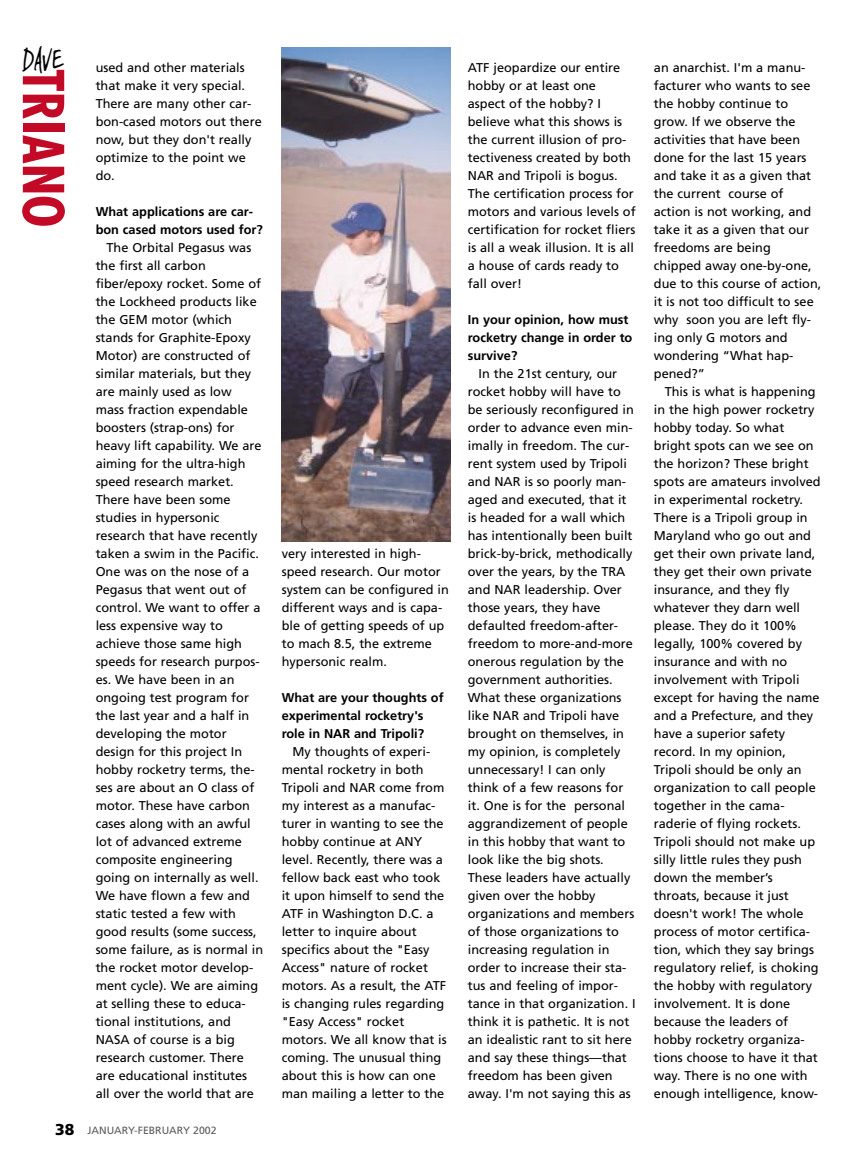
<style>
.page{position:relative;width:864px;height:1161px;background:#fff}
.page>*{position:absolute;margin:0;border:0;box-sizing:border-box;transform-origin:0 0}
.t1{font:700 condensed 54.9px "Futura";color:#c20a26}
.t2{font:34.8px "Newton";color:#000}
.t3{font:12.75px/18px "Frutiger";color:#000}
.t4{font:700 12.75px/18px "Frutiger";color:#000}
.t5{font:10.5px "Frutiger";color:#5b5b5b}
.s1{font-weight:900;font-size:15.75px;color:#000}
</style>
<div class="page">
<img style="left:281px;top:47px;width:170px;height:495px">
<h2 class="t2" style="left:23px;top:44px;width:42px">DAVE</h2>
<h1 class="t1" style="left:67px;top:69px;width:160px;rotate:90deg">TRIANO</h1>
<p class="t3" style="left:96px;top:60px;width:168px">used and other materials that make it very special.<br>There are many other car&shy;bon-cased motors out there now, but they don't really optimize to the point we do.</p>
<p class="t4" style="left:96px;top:204px;width:169px">What applications are car&shy;bon cased motors used for?</p>
<p class="t3" style="left:96px;top:240px;width:169px;text-indent:11px">The Orbital Pegasus was the first all carbon fiber/epoxy rocket. Some of the Lockheed products like the GEM motor (which stands for Graphite-Epoxy<br>Motor) are constructed of similar materials, but they are mainly used as low<br>mass fraction expendable boosters (strap-ons) for heavy lift capability. We are aiming for the ultra-high speed research market.<br>There have been some studies in hypersonic research that have recently taken a swim in the Pacific.<br>One was on the nose of a<br>Pegasus that went out of control. We want to offer a less expensive way to achieve those same high speeds for research purpos&shy;es. We have been in an ongoing test program for the last year and a half in developing the motor design for this project In hobby rocketry terms, the&shy;ses are about an O class of motor. These have carbon cases along with an awful lot of advanced extreme composite engineering going on internally as well.<br>We have flown a few and static tested a few with good results (some success, some failure, as is normal in the rocket motor develop&shy;ment cycle). We are aiming at selling these to educa&shy;tional institutions, and<br>NASA of course is a big research customer. There are educational institutes all over the world that are</p>
<p class="t5" style="left:55px;top:1126px;width:163px"><span class="s1">38</span> JANUARY-FEBRUARY 2002</p>
<p class="t3" style="left:282px;top:546px;width:169px">very interested in high&shy;speed research. Our motor system can be configured in different ways and is capa&shy;ble of getting speeds of up to mach 8.5, the extreme hypersonic realm.</p>
<p class="t4" style="left:282px;top:690px;width:163px">What are your thoughts of experimental rocketry's role in NAR and Tripoli?</p>
<p class="t3" style="left:282px;top:744px;width:167px;text-indent:11px">My thoughts of experi&shy;mental rocketry in both<br>Tripoli and NAR come from my interest as a manufac&shy;turer in wanting to see the hobby continue at ANY level. Recently, there was a fellow back east who took it upon himself to send the<br>ATF in Washington D.C. a letter to inquire about specifics about the "Easy<br>Access" nature of rocket motors. As a result, the ATF is changing rules regarding "Easy Access" rocket motors. We all know that is coming. The unusual thing about this is how can one man mailing a letter to the</p>
<p class="t3" style="left:468px;top:60px;width:169px">ATF jeopardize our entire hobby or at least one aspect of the hobby? I believe what this shows is the current illusion of pro&shy;tectiveness created by both<br>NAR and Tripoli is bogus.<br>The certification process for motors and various levels of certification for rocket fliers is all a weak illusion. It is all a house of cards ready to fall over!</p>
<p class="t4" style="left:468px;top:312px;width:166px">In your opinion, how must rocketry change in order to survive?</p>
<p class="t3" style="left:468px;top:366px;width:169px;text-indent:11px">In the 21st century, our rocket hobby will have to be seriously reconfigured in order to advance even min&shy;imally in freedom. The cur&shy;rent system used by Tripoli and NAR is so poorly man&shy;aged and executed, that it is headed for a wall which has intentionally been built brick-by-brick, methodically over the years, by the TRA and NAR leadership. Over those years, they have defaulted freedom-after&shy;freedom to more-and-more onerous regulation by the government authorities.<br>What these organizations like NAR and Tripoli have brought on themselves, in my opinion, is completely unnecessary! I can only think of a few reasons for it. One is for the personal aggrandizement of people in this hobby that want to look like the big shots.<br>These leaders have actually given over the hobby organizations and members of those organizations to increasing regulation in order to increase their sta&shy;tus and feeling of impor&shy;tance in that organization. I think it is pathetic. It is not an idealistic rant to sit here and say these things—that freedom has been given away. I'm not saying this as</p>
<p class="t3" style="left:654px;top:60px;width:169px">an anarchist. I'm a manu&shy;facturer who wants to see the hobby continue to grow. If we observe the activities that have been done for the last 15 years and take it as a given that the current course of action is not working, and take it as a given that our freedoms are being chipped away one-by-one, due to this course of action, it is not too difficult to see why soon you are left fly&shy;ing only G motors and wondering “What hap&shy;pened?”</p>
<p class="t3" style="left:654px;top:384px;width:168px;text-indent:11px">This is what is happening in the high power rocketry hobby today. So what bright spots can we see on the horizon? These bright spots are amateurs involved in experimental rocketry.<br>There is a Tripoli group in<br>Maryland who go out and get their own private land, they get their own private insurance, and they fly whatever they darn well please. They do it 100% legally, 100% covered by insurance and with no involvement with Tripoli except for having the name and a Prefecture, and they have a superior safety record. In my opinion,<br>Tripoli should be only an organization to call people together in the cama&shy;raderie of flying rockets.<br>Tripoli should not make up silly little rules they push down the member’s throats, because it just doesn't work! The whole process of motor certifica&shy;tion, which they say brings regulatory relief, is choking the hobby with regulatory involvement. It is done because the leaders of hobby rocketry organiza&shy;tions choose to have it that way. There is no one with enough intelligence, know-</p>
</div>
